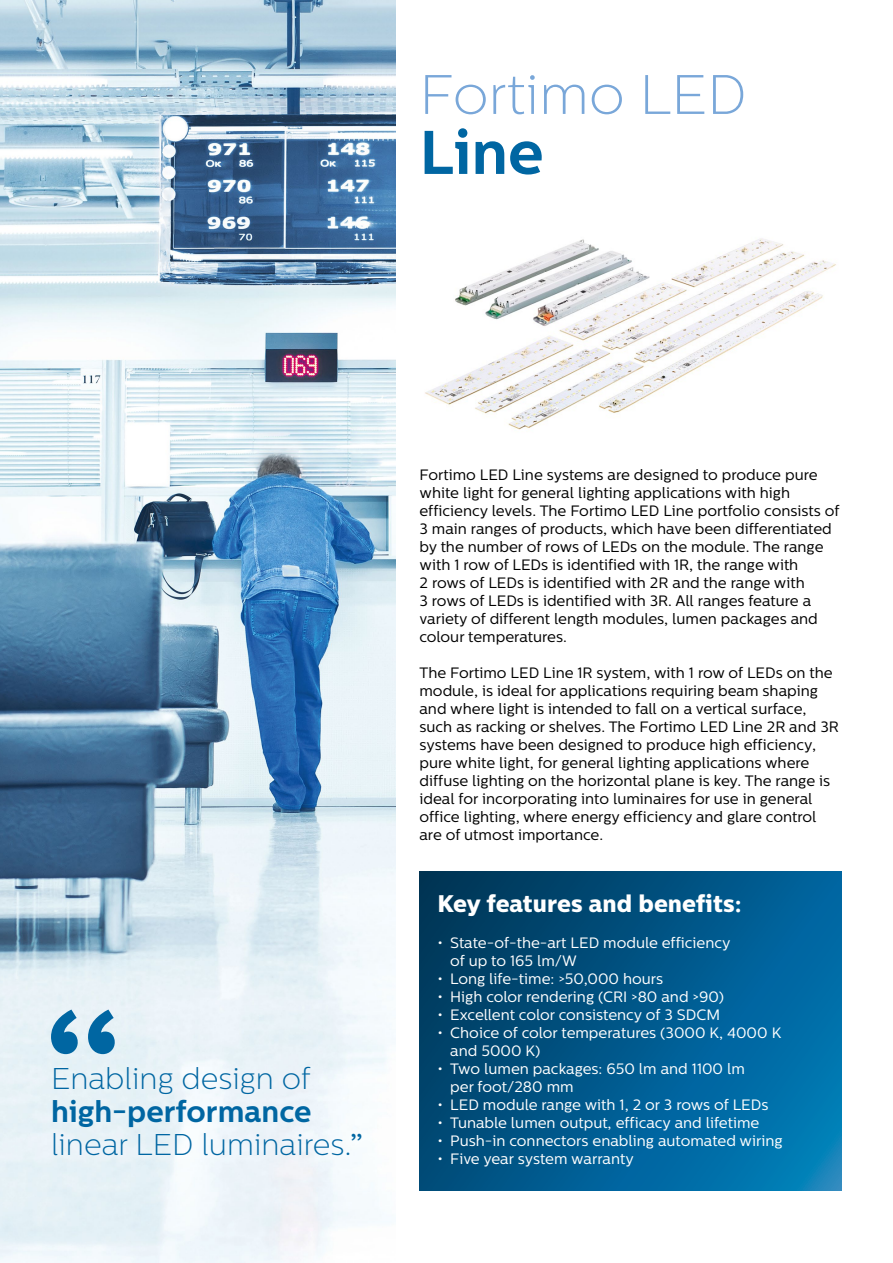
<style>
.page{position:relative;width:893px;height:1263px;background:#fff}
.page>*{position:absolute;margin:0;border:0;box-sizing:border-box;transform-origin:0 0}
.t1{font:700 61.5px "Centrale Sans";color:#0066a2}
.t2{font:200 55.5px "Centrale Sans";color:#79a7d9}
.t3{font:200 30px/33px "Centrale Sans";color:#0066a2}
.t4{font:800 24px "Centrale Sans";color:#fff}
.t5{font:15px/18px "Centrale Sans";color:#000}
.t6{font:15px/18px "Centrale Sans";color:#fff}
.s1{font-weight:700}
.s2{font-weight:400}
</style>
<div class="page">
<img style="left:0;top:0;width:396px;height:1263px">
<img style="left:425px;top:238px;width:411px;height:192px">
<svg style="left:419px;top:872px;width:423px;height:319px;background:#00588a"></svg>
<svg style="left:51px;top:1009px;width:64px;height:45px;background:#6ba6c9"></svg>
<h2 class="t2" style="left:419px;top:64px;width:329px">Fortimo LED</h2>
<h1 class="t1" style="left:419px;top:115px;width:126px">Line</h1>
<h3 class="t3" style="left:51px;top:1062px;width:261px">Enabling design of</h3>
<h3 class="t3" style="left:51px;top:1095px;width:314px"><span class="s1">high-performance </span>linear LED luminaires.<span class="s2">”</span></h3>
<p class="t5" style="left:419px;top:466px;width:422px">Fortimo LED Line systems are designed to produce pure white light for general lighting applications with high efficiency levels. The Fortimo LED Line portfolio consists of 3 main ranges of products, which have been differentiated by the number of rows of LEDs on the module. The range with 1 row of LEDs is identified with 1R, the range with<br>2 rows of LEDs is identified with 2R and the range with<br>3 rows of LEDs is identified with 3R. All ranges feature a variety of different length modules, lumen packages and colour temperatures.</p>
<p class="t5" style="left:419px;top:664px;width:421px">The Fortimo LED Line 1R system, with 1 row of LEDs on the module, is ideal for applications requiring beam shaping and where light is intended to fall on a vertical surface, such as racking or shelves. The Fortimo LED Line 2R and 3R systems have been designed to produce high efficiency, pure white light, for general lighting applications where diffuse lighting on the horizontal plane is key. The range is ideal for incorporating into luminaires for use in general office lighting, where energy efficiency and glare control are of utmost importance.</p>
<h3 class="t4" style="left:437px;top:889px;width:306px">Key features and benefits:</h3>
<p class="t6" style="left:450px;top:934px;width:282px;text-indent:-13px">• State-of-the-art LED module efficiency of up to 165 lm/W</p>
<p class="t6" style="left:437px;top:970px;width:227px">• Long life-time: &gt;50,000 hours</p>
<p class="t6" style="left:437px;top:988px;width:288px">• High color rendering (CRI &gt;80 and &gt;90)</p>
<p class="t6" style="left:437px;top:1006px;width:284px">• Excellent color consistency of 3 SDCM</p>
<p class="t6" style="left:450px;top:1024px;width:332px;text-indent:-13px">• Choice of color temperatures (3000 K, 4000 K and 5000 K)</p>
<p class="t6" style="left:450px;top:1060px;width:296px;text-indent:-13px">• Two lumen packages: 650 lm and 1100 lm per foot/280 mm</p>
<p class="t6" style="left:437px;top:1096px;width:332px">• LED module range with 1, 2 or 3 rows of LEDs</p>
<p class="t6" style="left:437px;top:1114px;width:323px">• Tunable lumen output, efficacy and lifetime</p>
<p class="t6" style="left:437px;top:1132px;width:347px">• Push-in connectors enabling automated wiring</p>
<p class="t6" style="left:437px;top:1150px;width:198px">• Five year system warranty</p>
</div>
